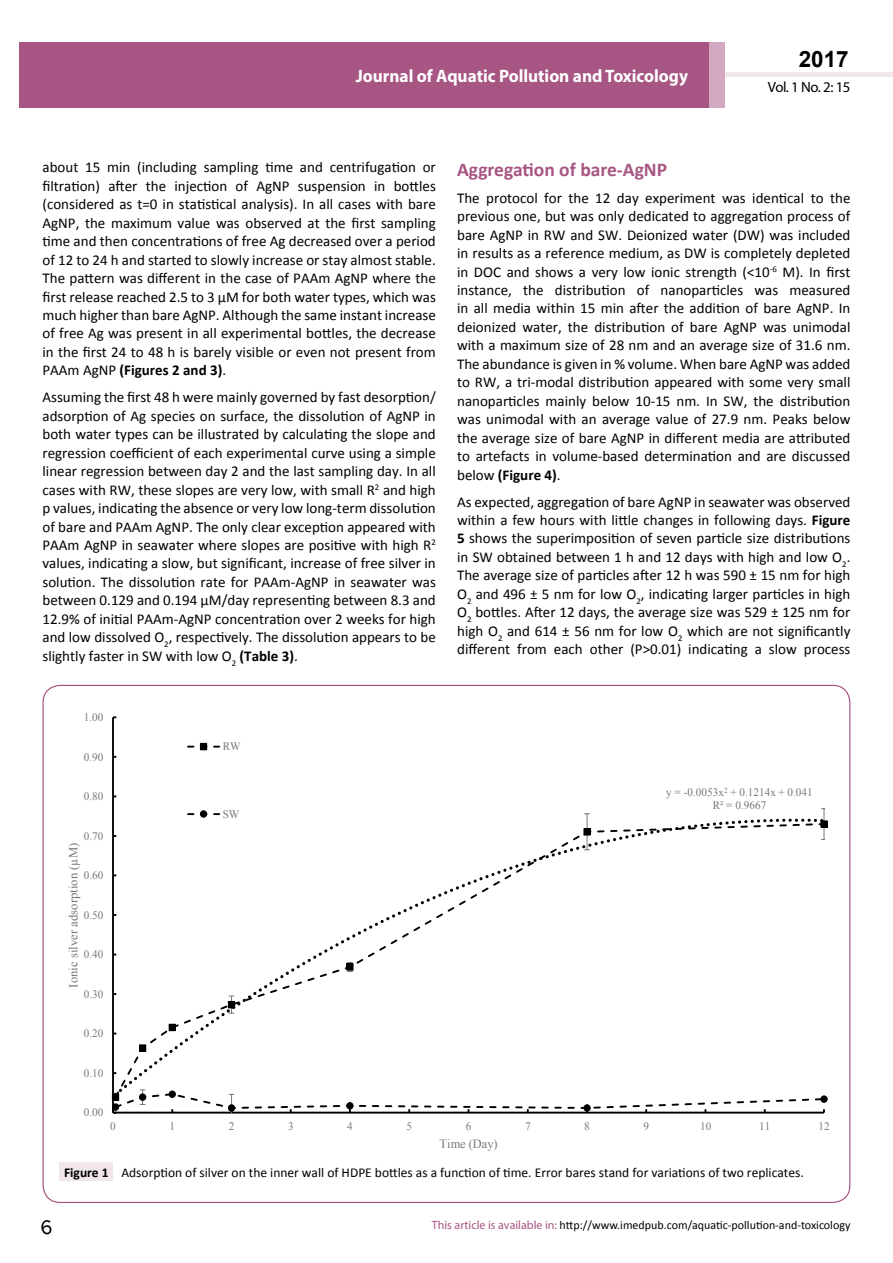
<style>
.page{position:relative;width:893px;height:1263px;background:#fff}
.page>*{position:absolute;margin:0;border:0;box-sizing:border-box;transform-origin:0 0}
.t1{font:25.5px "Tunga";color:#000}
.t2{font:700 22.5px "Arial";color:#000}
.t3{font:700 19.5px "Calibri";color:#a75583}
.t4{font:700 18px "Myriad Pro";color:#fff;scale:.96 1}
.t5{font:15px/18.5px "Calibri";color:#000;text-align:justify}
.t6{font:14.85px "Myriad Pro";letter-spacing:-.03em;color:#000}
.t7{font:13.5px "Calibri";color:#000}
.t8{font:12.75px "Times New Roman";color:#77787b}
.t9{font:12.3px "Times New Roman";color:#77787b}
.t10{font:12px "Calibri";color:#000}
.t11{font:11.4px/13.2px "Times New Roman";letter-spacing:.005em;color:#77787b;text-align:center}
.s1{font-weight:700}
.s2{font-family:"Myriad Pro";color:#a75583}
</style>
<div class="page">
<hr style="left:725px;top:72px;width:168px;height:4px;background:#f0e6eb">
<div style="left:19px;top:42px;width:690px;height:66px;background:#a75583"></div>
<div style="left:709px;top:42px;width:16px;height:66px;background:#d2a9c0"></div>
<div style="left:60px;top:1162px;width:53px;height:19px;background:#f0e6eb"></div>
<hr style="left:112px;top:717px;width:2px;height:395px;background:#000">
<svg style="left:584px;top:813px;width:6px;height:4px"></svg>
<svg style="left:821px;top:808px;width:5px;height:32px"></svg>
<div style="left:820px;top:820px;width:8px;height:8px;border:1px solid #000"></div>
<svg style="left:112px;top:1089px;width:715px;height:24px"></svg>
<div style="left:820px;top:1095px;width:8px;height:8px;border:1px solid #000;border-radius:50%"></div>
<svg style="left:113px;top:817px;width:711px;height:282px"></svg>
<svg style="left:188px;top:746px;width:31px;height:1px"></svg>
<div style="left:200px;top:743px;width:7px;height:7px;background:#000"></div>
<svg style="left:188px;top:813px;width:31px;height:2px"></svg>
<div style="left:200px;top:811px;width:7px;height:6px;background:#000;border-radius:50%"></div>
<div style="left:200px;top:810px;width:7px;height:8px;border:1px solid #000;border-radius:50%"></div>
<p class="t4" style="left:356px;top:64px;width:348px">Journal of Aquatic Pollution and Toxicology</p>
<p class="t4" style="left:585px;top:75px;width:128px">ISSN 1698-9465</p>
<h2 class="t2" style="left:799px;top:44px;width:52px">2017</h2>
<p class="t6" style="left:768px;top:78px;width:84px">Vol. 1 No. 2: 15</p>
<p class="t5" style="left:43px;top:158px;width:395px">about 15 min (including sampling time and centrifugation or filtration) after the injection of AgNP suspension in bottles (considered as t=0 in statistical analysis). In all cases with bare AgNP, the maximum value was observed at the first sampling time and then concentrations of free Ag decreased over a period of 12 to 24 h and started to slowly increase or stay almost stable.<br>The pattern was different in the case of PAAm AgNP where the first release reached 2.5 to 3 µM for both water types, which was much higher than bare AgNP. Although the same instant increase of free Ag was present in all experimental bottles, the decrease in the first 24 to 48 h is barely visible or even not present from PAAm AgNP <span class="s1">(Figures 2 and 3)</span>.</p>
<p class="t5" style="left:43px;top:388px;width:395px">Assuming the first 48 h were mainly governed by fast desorption/ adsorption of Ag species on surface, the dissolution of AgNP in both water types can be illustrated by calculating the slope and regression coefficient of each experimental curve using a simple linear regression between day 2 and the last sampling day. In all cases with RW, these slopes are very low, with small R<sup>2</sup> and high p values, indicating the absence or very low long-term dissolution of bare and PAAm AgNP. The only clear exception appeared with PAAm AgNP in seawater where slopes are positive with high R<sup>2 </sup>values, indicating a slow, but significant, increase of free silver in solution. The dissolution rate for PAAm-AgNP in seawater was between 0.129 and 0.194 µM/day representing between 8.3 and 12.9% of initial PAAm-AgNP concentration over 2 weeks for high and low dissolved O<sub>2</sub>, respectively. The dissolution appears to be slightly faster in SW with low O<sub>2</sub> <span class="s1">(Table 3)</span>.</p>
<p class="t11" style="left:84px;top:710px;width:21px">1.00</p>
<p class="t11" style="left:84px;top:750px;width:21px">0.90</p>
<p class="t11" style="left:84px;top:789px;width:21px">0.80</p>
<p class="t11" style="left:84px;top:829px;width:21px">0.70</p>
<p class="t9" style="left:65px;top:987px;width:146px;rotate:-90deg">cinoI revl i s noi tprosda Mµ ( )</p>
<p class="t11" style="left:84px;top:868px;width:21px">0.60</p>
<p class="t11" style="left:84px;top:908px;width:21px">0.50</p>
<p class="t11" style="left:84px;top:947px;width:21px">0.40</p>
<p class="t11" style="left:84px;top:987px;width:21px">0.30</p>
<p class="t11" style="left:84px;top:1027px;width:21px">0.20</p>
<p class="t11" style="left:84px;top:1066px;width:21px">0.10</p>
<p class="t11" style="left:84px;top:1106px;width:21px">0.00</p>
<p class="t11" style="left:223px;top:740px;width:19px">RW</p>
<p class="t11" style="left:223px;top:807px;width:18px">SW</p>
<h3 class="t3" style="left:457px;top:157px;width:212px">Aggregation of bare-AgNP</h3>
<p class="t5" style="left:457px;top:189px;width:395px">The protocol for the 12 day experiment was identical to the previous one, but was only dedicated to aggregation process of bare AgNP in RW and SW. Deionized water (DW) was included in results as a reference medium, as DW is completely depleted in DOC and shows a very low ionic strength (&lt;10<sup>-6</sup> M). In first instance, the distribution of nanoparticles was measured in all media within 15 min after the addition of bare AgNP. In deionized water, the distribution of bare AgNP was unimodal with a maximum size of 28 nm and an average size of 31.6 nm.<br>The abundance is given in % volume. When bare AgNP was added to RW, a tri-modal distribution appeared with some very small nanoparticles mainly below 10-15 nm. In SW, the distribution was unimodal with an average value of 27.9 nm. Peaks below the average size of bare AgNP in different media are attributed to artefacts in volume-based determination and are discussed below <span class="s1">(Figure 4)</span>.</p>
<p class="t5" style="left:457px;top:492px;width:395px">As expected, aggregation of bare AgNP in seawater was observed within a few hours with little changes in following days. <span class="s1">Figure 5</span> shows the superimposition of seven particle size distributions in SW obtained between 1 h and 12 days with high and low O<sub>2</sub>.<br>The average size of particles after 12 h was 590 ± 15 nm for high O<sub>2</sub> and 496 ± 5 nm for low O<sub>2</sub>, indicating larger particles in high O<sub>2</sub> bottles. After 12 days, the average size was 529 ± 125 nm for high O<sub>2</sub> and 614 ± 56 nm for low O<sub>2</sub> which are not significantly different from each other (P&gt;0.01) indicating a slow process</p>
<p class="t11" style="left:666px;top:786px;width:148px">y = -0.0053x<sup>2</sup> + 0.1214x + 0.041<br>R² = 0.9667</p>
<p class="t11" style="left:110px;top:1119px;width:7px">0</p>
<p class="t11" style="left:169px;top:1119px;width:7px">1</p>
<p class="t11" style="left:229px;top:1119px;width:7px">2</p>
<p class="t11" style="left:288px;top:1119px;width:7px">3</p>
<p class="t11" style="left:347px;top:1119px;width:7px">4</p>
<p class="t11" style="left:407px;top:1119px;width:7px">5</p>
<p class="t11" style="left:466px;top:1119px;width:7px">6</p>
<p class="t11" style="left:525px;top:1119px;width:7px">7</p>
<p class="t11" style="left:584px;top:1119px;width:7px">8</p>
<p class="t11" style="left:643px;top:1119px;width:7px">9</p>
<p class="t11" style="left:700px;top:1119px;width:13px">10</p>
<p class="t11" style="left:759px;top:1119px;width:13px">11</p>
<p class="t11" style="left:818px;top:1119px;width:13px">12</p>
<p class="t8" style="left:439px;top:1135px;width:60px">Time (Day)</p>
<p class="t7" style="left:64px;top:1164px;width:741px"><span class="s1">Figure 1</span> Adsorption of silver on the inner wall of HDPE bottles as a function of time. Error bares stand for variations of two replicates.</p>
<h1 class="t1" style="left:40px;top:1210px;width:14px">6</h1>
<p class="t10" style="left:432px;top:1218px;width:420px"><span class="s2">This article is available in:</span> http://www.imedpub.com/aquatic-pollution-and-toxicology</p>
</div>
